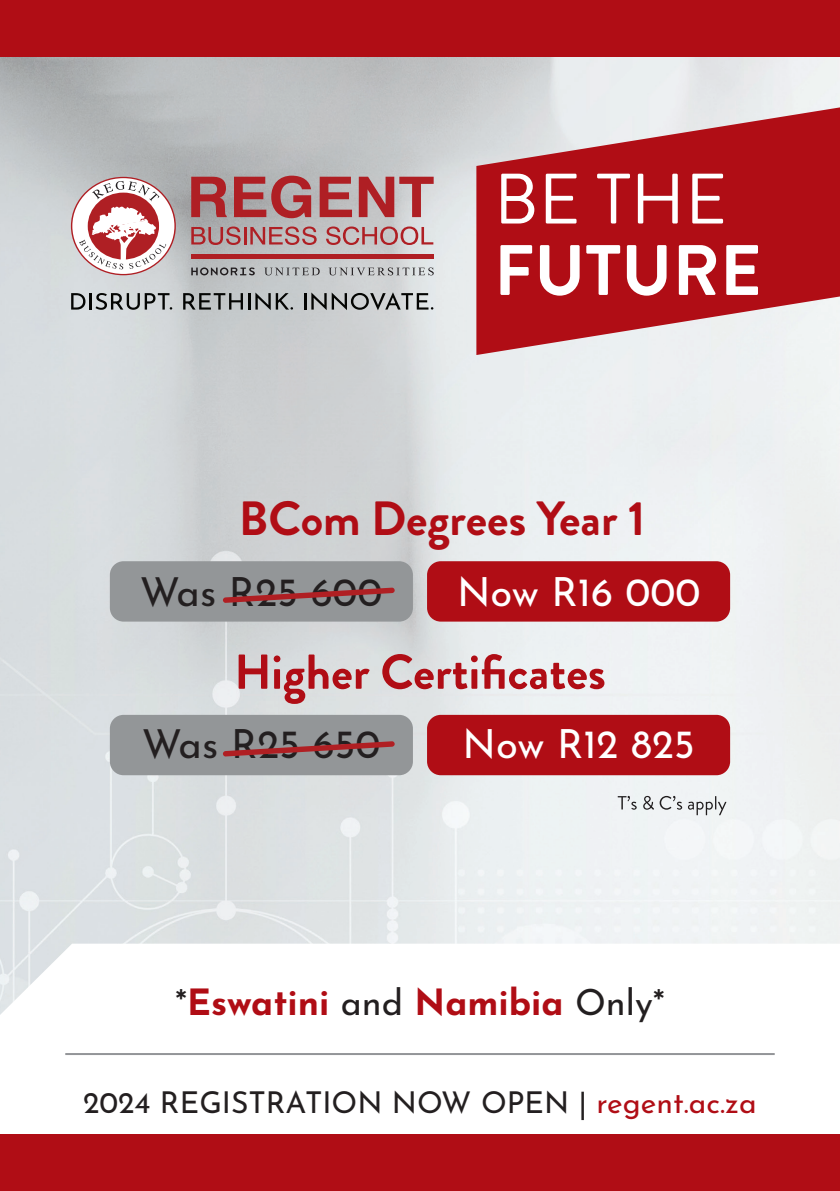
<style>
.page{position:relative;width:840px;height:1191px;background:#fff}
.page>*{position:absolute;margin:0;border:0;box-sizing:border-box;transform-origin:0 0}
.t1{font:700 71.2px "Brandon Grotesque";color:#fff}
.t2{font:71.2px "Brandon Grotesque";color:#fff}
.t3{font:700 48px "Brandon Grotesque";color:#b00d15}
.t4{font:40px "Josefin Sans";color:#231f20}
.t5{font:40px "Josefin Sans";color:#fff}
.t6{font:700 36px "Josefin Sans";color:#b00d15}
.t7{font:30px "Josefin Sans";color:#231f20}
.s1{font-weight:400;color:#231f20}
.s2{color:#b00d15}
</style>
<div class="page">
<img style="left:0;top:57px;width:839px;height:886px">
<svg style="left:0;top:943px;width:839px;height:112px"></svg>
<svg style="left:476px;top:107px;width:363px;height:248px;background:#bd434a"></svg>
<svg style="left:238px;top:654px;width:29px;height:35px"></svg>
<svg style="left:273px;top:654px;width:97px;height:50px;background:#cea3a6"></svg>
<svg style="left:382px;top:654px;width:222px;height:35px;background:#d39ca0"></svg>
<div style="left:110px;top:561px;width:302px;height:60px;background:#939698;border-radius:14px"></div>
<div style="left:427px;top:561px;width:302px;height:60px;background:#b00d15;border-radius:14px"></div>
<svg style="left:223px;top:587px;width:171px;height:16px"></svg>
<div style="left:110px;top:715px;width:302px;height:60px;background:#939698;border-radius:14px"></div>
<div style="left:427px;top:715px;width:302px;height:60px;background:#b00d15;border-radius:14px"></div>
<svg style="left:223px;top:741px;width:171px;height:15px"></svg>
<svg style="left:617px;top:796px;width:19px;height:13px"></svg>
<svg style="left:643px;top:796px;width:10px;height:13px"></svg>
<svg style="left:659px;top:796px;width:22px;height:13px"></svg>
<svg style="left:687px;top:796px;width:39px;height:19px"></svg>
<hr style="left:65px;top:1053px;width:709px;height:2px;background:#939598">
<div style="left:0;top:0;width:839px;height:57px;background:#b00d15"></div>
<div style="left:0;top:1134px;width:839px;height:57px;background:#b00d15"></div>
<hr style="left:191px;top:255px;width:242px;height:4px;background:#af1f24">
<svg style="left:264px;top:268px;width:55px;height:7px"></svg>
<svg style="left:328px;top:267px;width:105px;height:8px"></svg>
<svg style="left:191px;top:267px;width:64px;height:8px"></svg>
<svg style="left:191px;top:177px;width:36px;height:40px"></svg>
<svg style="left:234px;top:176px;width:77px;height:42px;background:#ae6165"></svg>
<svg style="left:319px;top:177px;width:33px;height:40px"></svg>
<svg style="left:358px;top:177px;width:75px;height:40px;background:#be797c"></svg>
<svg style="left:191px;top:226px;width:125px;height:19px;background:#b27f82"></svg>
<svg style="left:326px;top:226px;width:107px;height:19px;background:#c3989a"></svg>
<svg style="left:71px;top:177px;width:105px;height:98px"></svg>
<svg style="left:71px;top:293px;width:14px;height:16px"></svg>
<hr style="left:89px;top:293px;width:3px;height:16px;background:#040503">
<svg style="left:95px;top:293px;width:77px;height:17px"></svg>
<svg style="left:183px;top:293px;width:110px;height:17px;background:#858889"></svg>
<svg style="left:304px;top:292px;width:129px;height:18px;background:#949797"></svg>
<h1 class="t2" style="left:493px;top:150px;width:235px">BE THE</h1>
<h1 class="t1" style="left:493px;top:221px;width:269px">FUTURE</h1>
<p class="t3" style="left:239px;top:485px;width:407px">BCom Degrees Year 1</p>
<p class="t4" style="left:140px;top:559px;width:244px">Was R25 600</p>
<p class="t5" style="left:457px;top:559px;width:245px">Now R16 000</p>
<p class="t4" style="left:142px;top:710px;width:240px">Was R25 650</p>
<p class="t5" style="left:462px;top:710px;width:233px">Now R12 825</p>
<p class="t6" style="left:175px;top:970px;width:491px"><span class="s1">*</span>Eswatini <span class="s1">and</span> Namibia <span class="s1">Only*</span></p>
<p class="t7" style="left:83px;top:1077px;width:674px">2024 REGISTRATION NOW OPEN | <span class="s2">regent.ac.za</span></p>
</div>
